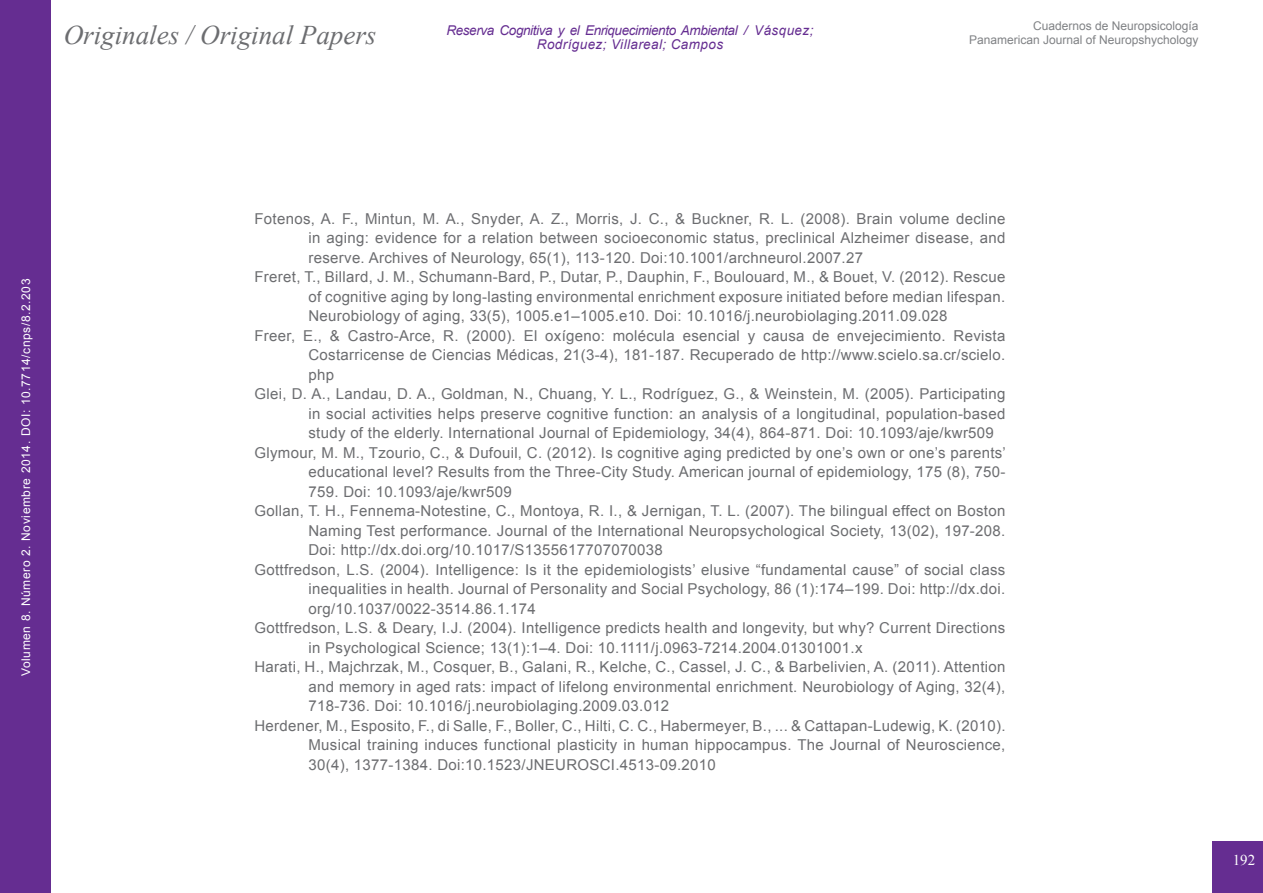
<style>
.page{position:relative;width:1263px;height:893px;background:#fff}
.page>*{position:absolute;margin:0;border:0;box-sizing:border-box;transform-origin:0 0}
.t1{font:italic 27px "Times New Roman";color:#6c6d70}
.t2{font:15px "Arial";letter-spacing:.02em;color:#6c6d70}
.t3{font:15px "Times New Roman";color:#fff}
.t4{font:italic 13.5px/13.5px "Arial";letter-spacing:-.03em;color:#652d91;text-align:center}
.t5{font:12px "Arial";color:#808285}
.t6{font:12px "Arial";letter-spacing:.05em;color:#fff}
</style>
<div class="page">
<div style="left:0;top:0;width:51px;height:893px;background:#652d91"></div>
<div style="left:1212px;top:841px;width:51px;height:52px;background:#652d91"></div>
<p class="t5" style="left:1033px;top:18px;width:167px">Cuadernos de Neuropsicología</p>
<p class="t4" style="left:446px;top:24px;width:368px">Reserva Cognitiva y el Enriquecimiento Ambiental / Vásquez;<br>Rodríguez; Villareal; Campos</p>
<h1 class="t1" style="left:64px;top:17px;width:314px">Originales / Original Papers</h1>
<p class="t5" style="left:969px;top:32px;width:231px">Panamerican Journal of Neuropshychology</p>
<p class="t6" style="left:18px;top:676px;width:399px;rotate:-90deg">Volumen 8. Número 2. Noviembre 2014. DOI: 10.7714/cnps/8.2.203</p>
<p class="t2" style="left:254px;top:208px;width:752px">Fotenos, A. F., Mintun, M. A., Snyder, A. Z., Morris, J. C., &amp; Buckner, R. L. (2008). Brain volume decline</p>
<p class="t2" style="left:308px;top:228px;width:698px">in aging: evidence for a relation between socioeconomic status, preclinical Alzheimer disease, and</p>
<p class="t2" style="left:308px;top:247px;width:556px">reserve. Archives of Neurology, 65(1), 113-120. Doi:10.1001/archneurol.2007.27</p>
<p class="t2" style="left:254px;top:267px;width:752px">Freret, T., Billard, J. M., Schumann-Bard, P., Dutar, P., Dauphin, F., Boulouard, M., &amp; Bouet, V. (2012). Rescue</p>
<p class="t2" style="left:308px;top:286px;width:698px">of cognitive aging by long-lasting environmental enrichment exposure initiated before median lifespan.</p>
<p class="t2" style="left:308px;top:306px;width:641px">Neurobiology of aging, 33(5), 1005.e1–1005.e10. Doi: 10.1016/j.neurobiolaging.2011.09.028</p>
<p class="t2" style="left:254px;top:325px;width:752px">Freer, E., &amp; Castro-Arce, R. (2000). El oxígeno: molécula esencial y causa de envejecimiento. Revista</p>
<p class="t2" style="left:308px;top:345px;width:698px">Costarricense de Ciencias Médicas, 21(3-4), 181-187. Recuperado de http://www.scielo.sa.cr/scielo.</p>
<p class="t2" style="left:308px;top:364px;width:27px">php</p>
<p class="t2" style="left:254px;top:384px;width:752px">Glei, D. A., Landau, D. A., Goldman, N., Chuang, Y. L., Rodríguez, G., &amp; Weinstein, M. (2005). Participating</p>
<p class="t2" style="left:308px;top:403px;width:698px">in social activities helps preserve cognitive function: an analysis of a longitudinal, population-based</p>
<p class="t2" style="left:308px;top:423px;width:687px">study of the elderly. International Journal of Epidemiology, 34(4), 864-871. Doi: 10.1093/aje/kwr509</p>
<p class="t2" style="left:254px;top:442px;width:753px">Glymour, M. M., Tzourio, C., &amp; Dufouil, C. (2012). Is cognitive aging predicted by one’s own or one’s parents’</p>
<p class="t2" style="left:308px;top:462px;width:698px">educational level? Results from the Three-City Study. American journal of epidemiology, 175 (8), 750-</p>
<p class="t2" style="left:308px;top:481px;width:205px">759. Doi: 10.1093/aje/kwr509</p>
<p class="t2" style="left:254px;top:501px;width:752px">Gollan, T. H., Fennema-Notestine, C., Montoya, R. I., &amp; Jernigan, T. L. (2007). The bilingual effect on Boston</p>
<p class="t2" style="left:308px;top:520px;width:698px">Naming Test performance. Journal of the International Neuropsychological Society, 13(02), 197-208.</p>
<p class="t2" style="left:308px;top:540px;width:356px">Doi: http://dx.doi.org/10.1017/S1355617707070038</p>
<p class="t2" style="left:254px;top:559px;width:752px">Gottfredson, L.S. (2004). Intelligence: Is it the epidemiologists’ elusive “fundamental cause” of social class</p>
<p class="t2" style="left:308px;top:579px;width:698px">inequalities in health. Journal of Personality and Social Psychology, 86 (1):174–199. Doi: http://dx.doi.</p>
<p class="t2" style="left:308px;top:598px;width:229px">org/10.1037/0022-3514.86.1.174</p>
<p class="t2" style="left:254px;top:618px;width:752px">Gottfredson, L.S. &amp; Deary, I.J. (2004). Intelligence predicts health and longevity, but why? Current Directions</p>
<p class="t2" style="left:308px;top:637px;width:555px">in Psychological Science; 13(1):1–4. Doi: 10.1111/j.0963-7214.2004.01301001.x</p>
<p class="t2" style="left:254px;top:657px;width:752px">Harati, H., Majchrzak, M., Cosquer, B., Galani, R., Kelche, C., Cassel, J. C., &amp; Barbelivien, A. (2011). Attention</p>
<p class="t2" style="left:308px;top:676px;width:698px">and memory in aged rats: impact of lifelong environmental enrichment. Neurobiology of Aging, 32(4),</p>
<p class="t2" style="left:308px;top:696px;width:362px">718-736. Doi: 10.1016/j.neurobiolaging.2009.03.012</p>
<p class="t2" style="left:254px;top:715px;width:752px">Herdener, M., Esposito, F., di Salle, F., Boller, C., Hilti, C. C., Habermeyer, B., ... &amp; Cattapan-Ludewig, K. (2010).</p>
<p class="t2" style="left:308px;top:735px;width:698px">Musical training induces functional plasticity in human hippocampus. The Journal of Neuroscience,</p>
<p class="t2" style="left:308px;top:754px;width:409px">30(4), 1377-1384. Doi:10.1523/JNEUROSCI.4513-09.2010</p>
<p class="t3" style="left:1233px;top:850px;width:24px">192</p>
</div>
